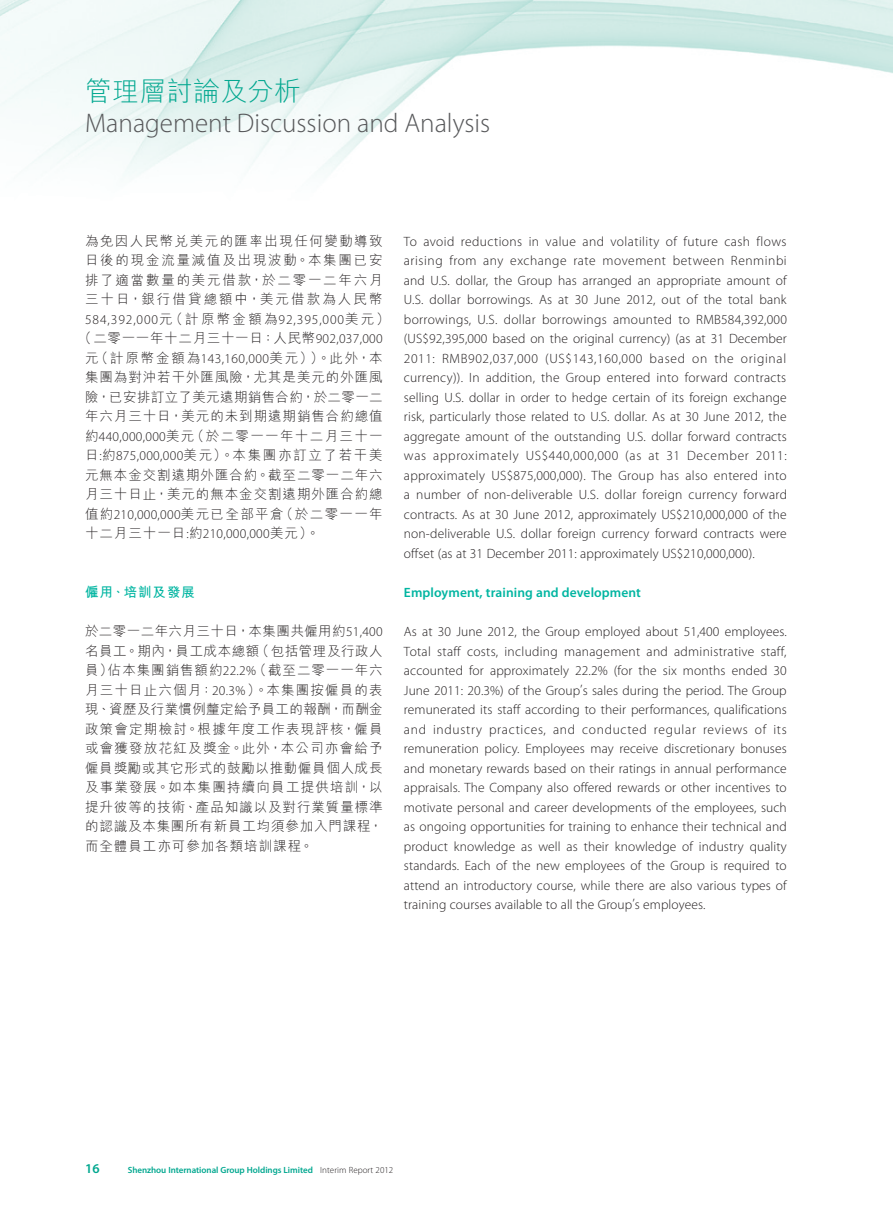
<style>
.page{position:relative;width:893px;height:1212px;background:#fff}
.page>*{position:absolute;margin:0;border:0;box-sizing:border-box;transform-origin:0 0}
.t1{font:300 27px "Myriad Pro";color:#57585a}
.t2{font:300 27px "M Hei HK";color:#00a78f}
.Body_Text{font:300 13.5px/19.5px "Myriad Pro";letter-spacing:.005em;color:#231f20;text-align:justify}
.C_Body_Text{font:300 13.5px/19.5px "M Hei HK";letter-spacing:.07em;color:#231f20;text-align:justify}
.C_Body_Text-2{font:300 13.5px "M Hei HK";letter-spacing:.1em;color:#231f20}
.C_Body_Text-3{font:300 13.5px "M Hei HK";letter-spacing:.13em;color:#231f20}
.Heading_2{font:600 13.5px "Myriad Pro";letter-spacing:.005em;color:#00b5a1}
.C_Body_Text-4{font:300 13.5px "Myriad Pro";letter-spacing:.07em;color:#231f20}
.C_Body_Text-5{font:300 13.5px "M Hei HK";letter-spacing:.05em;color:#231f20}
.C_Body_Text-6{font:300 13.5px "M Hei HK";letter-spacing:.135em;color:#231f20}
.C_Body_Text-7{font:300 13.5px "M Hei HK";letter-spacing:.125em;color:#231f20}
.C_Body_Text-8{font:300 13.5px "M Hei HK";letter-spacing:.025em;color:#231f20}
.C_Body_Text-9{font:300 13.5px "M Hei HK";letter-spacing:.11em;color:#231f20}
.C_Body_Text-10{font:300 13.5px "M Hei HK";letter-spacing:.155em;color:#231f20}
.C_Heading_2{font:700 13.5px "M Hei HK";letter-spacing:.07em;color:#00b5a1}
.t3{font:600 13.5px "Myriad Pro";color:#00a78f}
.t4{font:600 9px "Myriad Pro";letter-spacing:-.005em;color:#00a78f}
.s1{font-family:"M Hei HK"}
.s2{font-family:"Myriad Pro"}
.s3{font-weight:300;color:#231f20}
</style>
<div class="page">
<img style="left:0;top:0;width:893px;height:177px">
<h1 class="t2" style="left:85px;top:77px;width:217px">管理層討論及分析</h1>
<h1 class="t1" style="left:85px;top:107px;width:407px">Management Discussion and Analysis</h1>
<p class="C_Body_Text-9" style="left:85px;top:234px;width:299px">為免因人民幣兌美元的匯率出現任何變動導致</p>
<p class="C_Body_Text-3" style="left:85px;top:254px;width:299px">日後的現金流量減值及出現波動。本集團已安</p>
<p class="C_Body_Text-3" style="left:85px;top:273px;width:299px">排了適當數量的美元借款，於二零一二年六月</p>
<p class="C_Body_Text-10" style="left:85px;top:293px;width:299px">三十日，銀行借貸總額中，美元借款為人民幣</p>
<p class="C_Body_Text-4" style="left:85px;top:311px;width:306px">584,392,000<span class="s1">元（計原幣金額為</span>92,395,000<span class="s1">美元）</span></p>
<p class="C_Body_Text-5" style="left:78px;top:332px;width:306px">（二零一一年十二月三十一日：人民幣<span class="s2">902,037,000</span></p>
<p class="C_Body_Text-6" style="left:85px;top:351px;width:299px">元（計原幣金額為<span class="s2">143,160,000</span>美元））。此外，本</p>
<p class="C_Body_Text" style="left:85px;top:368px;width:299px">集團為對沖若干外匯風險，尤其是美元的外匯風</p>
<p class="C_Body_Text-8" style="left:85px;top:390px;width:299px">險，已安排訂立了美元遠期銷售合約，於二零一二</p>
<p class="C_Body_Text" style="left:85px;top:407px;width:299px">年六月三十日，美元的未到期遠期銷售合約總值</p>
<p class="C_Body_Text-2" style="left:85px;top:429px;width:299px">約<span class="s2">440,000,000</span>美元（於二零一一年十二月三十一</p>
<p class="C_Body_Text-7" style="left:85px;top:449px;width:299px">日<span class="s2">:</span>約<span class="s2">875,000,000</span>美元）。本集團亦訂立了若干美</p>
<p class="C_Body_Text" style="left:85px;top:465px;width:299px">元無本金交割遠期外匯合約。截至二零一二年六</p>
<p class="C_Body_Text" style="left:85px;top:485px;width:299px">月三十日止，美元的無本金交割遠期外匯合約總</p>
<p class="C_Body_Text-2" style="left:85px;top:507px;width:299px">值約<span class="s2">210,000,000</span>美元已全部平倉（於二零一一年</p>
<p class="C_Body_Text" style="left:85px;top:524px;width:236px">十二月三十一日<span class="s2">:</span>約<span class="s2">210,000,000</span>美元）。</p>
<p class="C_Heading_2" style="left:85px;top:582px;width:111px">僱用、培訓及發展</p>
<p class="C_Body_Text" style="left:85px;top:621px;width:299px">於二零一二年六月三十日，本集團共僱用約<span class="s2">51,400</span>名員工。期內，員工成本總額（包括管理及行政人員）佔本集團銷售額約<span class="s2">22.2%</span>（截至二零一一年六月三十日止六個月：<span class="s2">20.3%</span>）。本集團按僱員的表現、資歷及行業慣例釐定給予員工的報酬，而酬金政策會定期檢討。根據年度工作表現評核，僱員或會獲發放花紅及獎金。此外，本公司亦會給予僱員獎勵或其它形式的鼓勵以推動僱員個人成長及事業發展。如本集團持續向員工提供培訓，以提升彼等的技術、產品知識以及對行業質量標準的認識及本集團所有新員工均須參加入門課程，而全體員工亦可參加各類培訓課程。</p>
<p class="Body_Text" style="left:404px;top:232px;width:385px">To avoid reductions in value and volatility of future cash flows arising from any exchange rate movement between Renminbi and U.S. dollar, the Group has arranged an appropriate amount of U.S. dollar borrowings. As at 30 June 2012, out of the total bank borrowings, U.S. dollar borrowings amounted to RMB584,392,000 (US$92,395,000 based on the original currency) (as at 31 December 2011: RMB902,037,000 (US$143,160,000 based on the original currency)). In addition, the Group entered into forward contracts selling U.S. dollar in order to hedge certain of its foreign exchange risk, particularly those related to U.S. dollar. As at 30 June 2012, the aggregate amount of the outstanding U.S. dollar forward contracts was approximately US$440,000,000 (as at 31 December 2011: approximately US$875,000,000). The Group has also entered into a number of non-deliverable U.S. dollar foreign currency forward contracts. As at 30 June 2012, approximately US$210,000,000 of the non-deliverable U.S. dollar foreign currency forward contracts were offset (as at 31 December 2011: approximately US$210,000,000).</p>
<p class="Heading_2" style="left:404px;top:584px;width:238px">Employment, training and development</p>
<p class="Body_Text" style="left:404px;top:622px;width:384px">As at 30 June 2012, the Group employed about 51,400 employees.<br>Total staff costs, including management and administrative staff, accounted for approximately 22.2% (for the six months ended 30<br>June 2011: 20.3%) of the Group’s sales during the period. The Group remunerated its staff according to their performances, qualifications and industry practices, and conducted regular reviews of its remuneration policy. Employees may receive discretionary bonuses and monetary rewards based on their ratings in annual performance appraisals. The Company also offered rewards or other incentives to motivate personal and career developments of the employees, such as ongoing opportunities for training to enhance their technical and product knowledge as well as their knowledge of industry quality standards. Each of the new employees of the Group is required to attend an introductory course, while there are also various types of training courses available to all the Group’s employees.</p>
<p class="t3" style="left:85px;top:1160px;width:16px">16</p>
<p class="t4" style="left:128px;top:1164px;width:267px">Shenzhou International Group Holdings Limited <span class="s3">Interim Report 2012</span></p>
</div>
